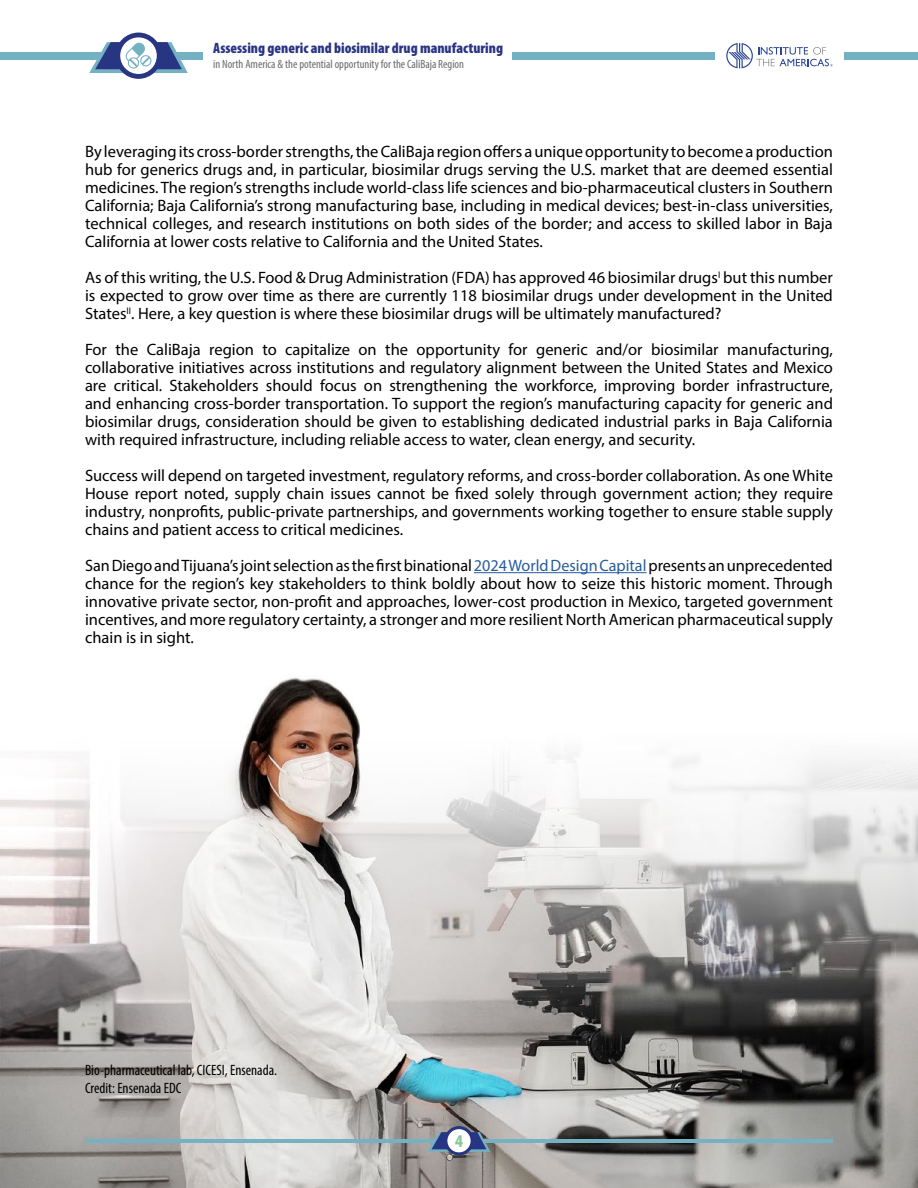
<style>
.page{position:relative;width:918px;height:1188px;background:#fff}
.page>*{position:absolute;margin:0;border:0;box-sizing:border-box;transform-origin:0 0}
.t1{font:900 condensed 18px "Myriad Pro";color:#8ec89a}
.t2{font:16.5px/18px "Myriad Pro";color:#000;text-align:justify}
.t3{font:condensed 15px/18px "Myriad Pro";color:#000}
.t4{font:900 condensed 15px "Myriad Pro";color:#283583}
.t5{font:condensed 12px "Myriad Pro";color:#6c6b6a}
.s1{color:#275b9b}
</style>
<div class="page">
<img style="left:0;top:32px;width:918px;height:1156px">
<hr style="left:474px;top:572px;width:173px;height:1px;background:#275b9b">
<div style="left:0;top:52px;width:202px;height:8px;background:#73b1c3"></div>
<div style="left:513px;top:52px;width:202px;height:8px;background:#73b1c3"></div>
<div style="left:844px;top:52px;width:74px;height:8px;background:#73b1c3"></div>
<hr style="left:85px;top:1139px;width:748px;height:4px;background:#73b1c3">
<svg style="left:726px;top:43px;width:107px;height:25px"></svg>
<svg style="left:428px;top:1132px;width:62px;height:20px"></svg>
<svg style="left:444px;top:1126px;width:30px;height:29px"></svg>
<div style="left:447px;top:1129px;width:24px;height:23px;background:#fff;border-radius:50%"></div>
<div style="left:115px;top:33px;width:47px;height:46px;background:#283583;border-radius:50%"></div>
<svg style="left:120px;top:37px;width:37px;height:37px"></svg>
<svg style="left:89px;top:42px;width:99px;height:31px"></svg>
<p class="t4" style="left:213px;top:39px;width:291px">Assessing generic and biosimilar drug manufacturing</p>
<p class="t5" style="left:213px;top:56px;width:252px">in North America &amp; the potential opportunity for the CaliBaja Region</p>
<p class="t2" style="left:85px;top:142px;width:749px">By leveraging its cross-border strengths, the CaliBaja region offers a unique opportunity to become a production hub for generics drugs and, in particular, biosimilar drugs serving the U.S. market that are deemed essential medicines. The region’s strengths include world-class life sciences and bio-pharmaceutical clusters in Southern California; Baja California’s strong manufacturing base, including in medical devices; best-in-class universities, technical colleges, and research institutions on both sides of the border; and access to skilled labor in Baja California at lower costs relative to California and the United States.</p>
<p class="t2" style="left:85px;top:268px;width:749px">As of this writing, the U.S. Food &amp; Drug Administration (FDA) has approved 46 biosimilar drugs<sup>I</sup> but this number is expected to grow over time as there are currently 118 biosimilar drugs under development in the United States<sup>II</sup>. Here, a key question is where these biosimilar drugs will be ultimately manufactured?</p>
<p class="t2" style="left:85px;top:340px;width:749px">For the CaliBaja region to capitalize on the opportunity for generic and/or biosimilar manufacturing, collaborative initiatives across institutions and regulatory alignment between the United States and Mexico are critical. Stakeholders should focus on strengthening the workforce, improving border infrastructure, and enhancing cross-border transportation. To support the region’s manufacturing capacity for generic and biosimilar drugs, consideration should be given to establishing dedicated industrial parks in Baja California with required infrastructure, including reliable access to water, clean energy, and security.</p>
<p class="t2" style="left:85px;top:466px;width:749px">Success will depend on targeted investment, regulatory reforms, and cross-border collaboration. As one White House report noted, supply chain issues cannot be fixed solely through government action; they require industry, nonprofits, public-private partnerships, and governments working together to ensure stable supply chains and patient access to critical medicines.</p>
<p class="t2" style="left:85px;top:556px;width:749px">San Diego and Tijuana’s joint selection as the first binational <span class="s1">2024 World Design Capital</span> presents an unprecedented chance for the region’s key stakeholders to think boldly about how to seize this historic moment. Through innovative private sector, non-profit and approaches, lower-cost production in Mexico, targeted government incentives, and more regulatory certainty, a stronger and more resilient North American pharmaceutical supply chain is in sight.</p>
<p class="t3" style="left:85px;top:1061px;width:194px">Bio-pharmaceutical lab, CICESI, Ensenada.<br>Credit: Ensenada EDC</p>
<p class="t1" style="left:455px;top:1129px;width:9px">4</p>
</div>
